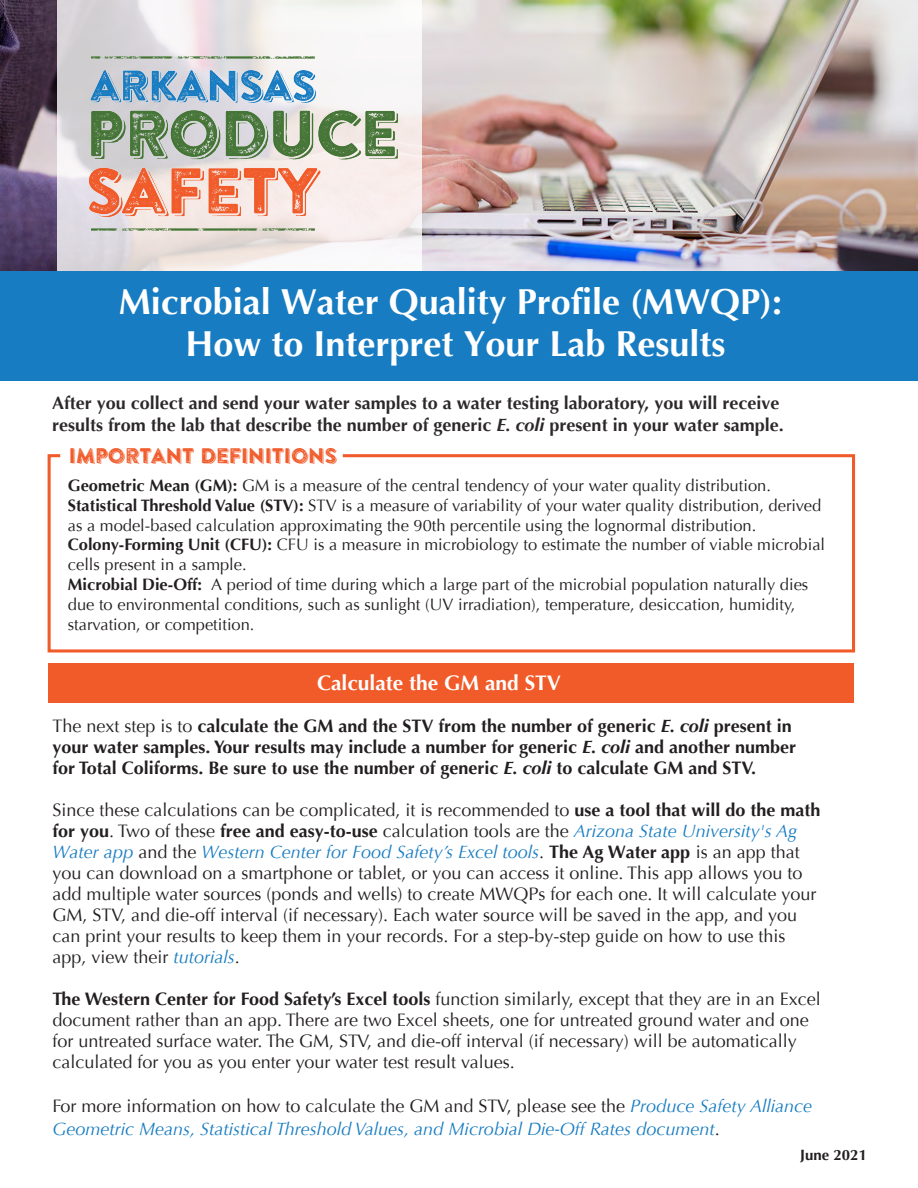
<style>
.page{position:relative;width:918px;height:1188px;background:#fff}
.page>*{position:absolute;margin:0;border:0;box-sizing:border-box;transform-origin:0 0}
.t1{font:700 36px/42px "Optima";color:#fff;text-align:center}
.t2{font:21px "Brandon Printed Two Shadow";letter-spacing:-.02em;color:#f15a29}
.t3{font:700 21px "Optima";color:#fff}
.t4{font:18px/21px "Optima";color:#231f20}
.t5{font:700 18px/21px "Optima";color:#231f20}
.t6{font:italic 18px/22.5px "Optima";color:#177cc1}
.t7{font:16.5px/19.8px "Optima";color:#231f20}
.t8{font:700 15px "Optima";color:#231f20}
.s1{font-style:inherit}
.s2{font-style:italic}
.s3{font-weight:700}
.s4{font-weight:400}
.s5{font-style:italic;color:#177cc1}
.s6{font-style:normal;color:#231f20}
</style>
<div class="page">
<img style="left:0;top:0;width:918px;height:271px">
<svg style="left:57px;top:0;width:364px;height:271px"></svg>
<img style="left:63px;top:8px;width:361px;height:263px">
<svg style="left:47px;top:454px;width:809px;height:199px"></svg>
<div style="left:49px;top:664px;width:805px;height:39px;background:#f15a29"></div>
<div style="left:0;top:271px;width:918px;height:109px;background:#177cc1"></div>
<h1 class="t1" style="left:119px;top:282px;width:665px">Microbial Water Quality Profile (MWQP):<br>How to Interpret Your Lab Results</h1>
<p class="t5" style="left:52px;top:391px;width:733px;line-height:22.5px">After you collect and send your water samples to a water testing laboratory, you will receive results from the lab that describe the number of <span class="s1">generic</span> <span class="s2">E. coli</span> present in your water sample.</p>
<p class="t2" style="left:69px;top:443px;width:270px">IMPORTANT DEFINITIONS</p>
<p class="t7" style="left:68px;top:476px;width:759px"><span class="s3">Geometric Mean (GM):</span> GM is a measure of the central tendency of your water quality distribution.<br><span class="s3">Statistical Threshold Value (STV):</span> STV is a measure of variability of your water quality distribution, derived as a model-based calculation approximating the 90th percentile using the lognormal distribution.<br><span class="s3">Colony-Forming Unit (CFU):</span> CFU is a measure in microbiology to estimate the number of viable microbial cells present in a sample.<br><span class="s3">Microbial Die-Off:</span> A period of time during which a large part of the microbial population naturally dies due to environmental conditions, such as sunlight (UV irradiation), temperature, desiccation, humidity, starvation, or competition.</p>
<p class="t3" style="left:317px;top:671px;width:245px">Calculate the GM and STV</p>
<p class="t5" style="left:52px;top:716px;width:745px"><span class="s4">The next step is to</span> calculate the GM and the STV from the number of <span class="s1">generic</span> <span class="s2">E. coli</span> present in your water samples. Your results may include a number for <span class="s1">generic</span> <span class="s2">E. coli</span> and another number for Total Coliforms. Be sure to use the number of <span class="s1">generic</span> <span class="s2">E. coli</span> to calculate GM and STV.</p>
<p class="t4" style="left:52px;top:800px;width:770px">Since these calculations can be complicated, it is recommended to <span class="s3">use a tool that will do the math for you</span>. Two of these <span class="s3">free and easy-to-use</span> calculation tools are the <span class="s5">Arizona State University's Ag Water app</span> and the <span class="s5">Western Center for Food Safety’s Excel tools</span>. <span class="s3">The Ag Water app</span> is an app that you can download on a smartphone or tablet, or you can access it online. This app allows you to add multiple water sources (ponds and wells) to create MWQPs for each one. It will calculate your GM, STV, and die-off interval (if necessary). Each water source will be saved in the app, and you can print your results to keep them in your records. For a step-by-step guide on how to use this app, view their <span class="s5">tutorials</span>.</p>
<p class="t4" style="left:52px;top:989px;width:770px"><span class="s3">The Western Center for Food Safety’s Excel tools</span> function similarly, except that they are in an Excel document rather than an app. There are two Excel sheets, one for untreated ground water and one for untreated surface water. The GM, STV, and die-off interval (if necessary) will be automatically calculated for you as you enter your water test result values.</p>
<p class="t6" style="left:52px;top:1095px;width:761px"><span class="s6">For more information on how to calculate the GM and STV, please see the</span> Produce Safety Alliance<br>Geometric Means, Statistical Threshold Values, and Microbial Die-Off Rates document<span class="s6">.</span></p>
<h5 class="t8" style="left:800px;top:1146px;width:68px">June 2021</h5>
</div>
